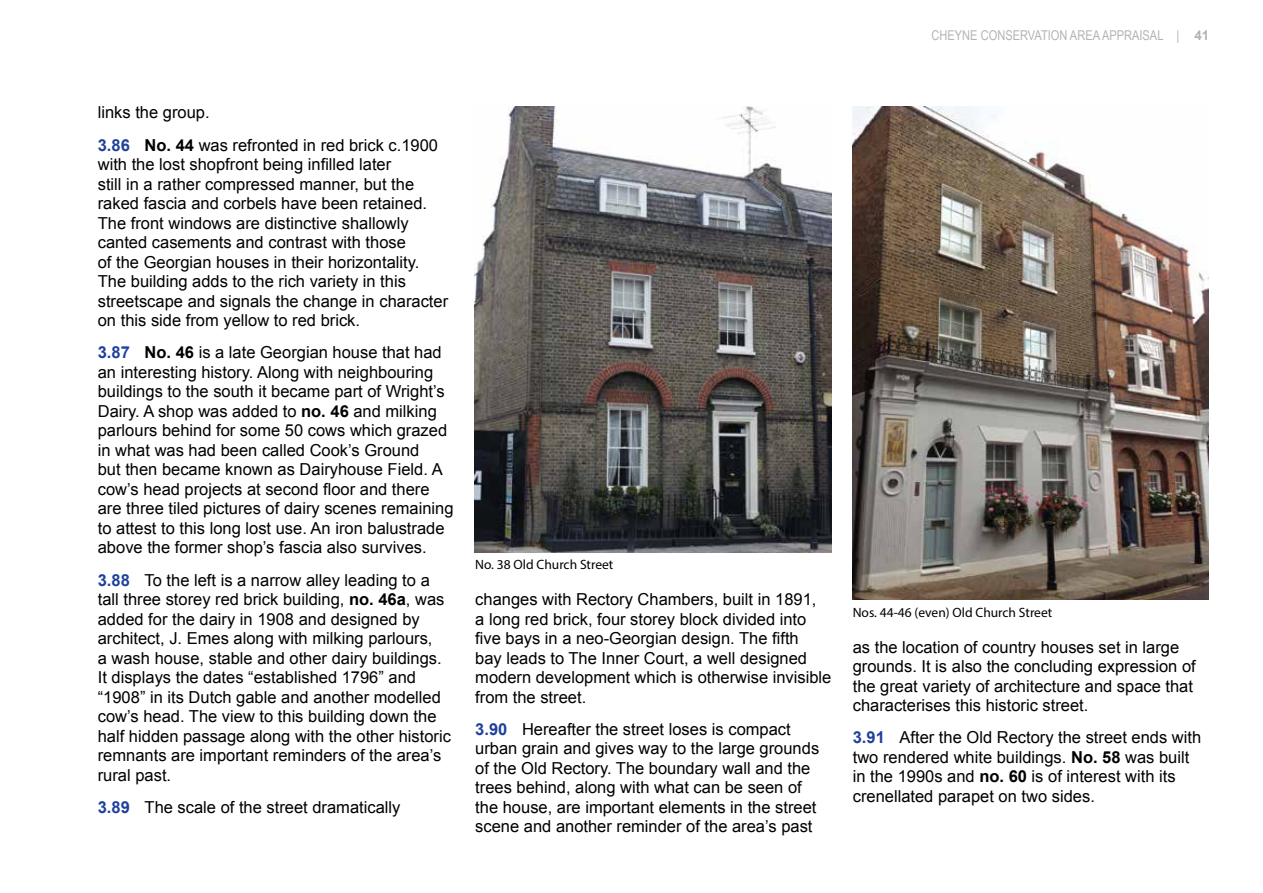
<style>
.page{position:relative;width:1263px;height:893px;background:#fff}
.page>*{position:absolute;margin:0;border:0;box-sizing:border-box;transform-origin:0 0}
.t1{font:16.5px/19.5px "Arial";color:#000}
.t2{font:13.5px "Myriad Pro";color:#000}
.t3{font:13.5px "Arial Narrow";color:#b1b4b6}
.s1{font-family:"Arial";font-weight:700}
.s2{font-weight:700;color:#20419b}
.s3{font-weight:700}
</style>
<div class="page">
<img style="left:475px;top:106px;width:356px;height:447px">
<img style="left:852px;top:106px;width:357px;height:494px">
<p class="t3" style="left:931px;top:25px;width:279px">CHEYNE CONSERVATION AREA APPRAISAL | <span class="s1">41</span></p>
<p class="t1" style="left:98px;top:103px;width:113px">links the group.</p>
<p class="t1" style="left:98px;top:135px;width:352px"><span class="s2">3.86</span> <span class="s3">No. 44</span> was refronted in red brick c.1900 with the lost shopfront being infilled later<br>still in a rather compressed manner, but the raked fascia and corbels have been retained.<br>The front windows are distinctive shallowly canted casements and contrast with those<br>of the Georgian houses in their horizontality.<br>The building adds to the rich variety in this streetscape and signals the change in character on this side from yellow to red brick.</p>
<p class="t1" style="left:98px;top:343px;width:357px"><span class="s2">3.87</span> <span class="s3">No. 46</span> is a late Georgian house that had an interesting history. Along with neighbouring buildings to the south it became part of Wright’s Dairy. A shop was added to <span class="s3">no. 46</span> and milking parlours behind for some 50 cows which grazed in what was had been called Cook’s Ground<br>but then became known as Dairyhouse Field. A cow’s head projects at second floor and there are three tiled pictures of dairy scenes remaining to attest to this long lost use. An iron balustrade above the former shop’s fascia also survives.</p>
<p class="t1" style="left:98px;top:570px;width:355px"><span class="s2">3.88</span> To the left is a narrow alley leading to a tall three storey red brick building, <span class="s3">no. 46a</span>, was added for the dairy in 1908 and designed by architect, J. Emes along with milking parlours,<br>a wash house, stable and other dairy buildings.<br>It displays the dates “established 1796” and “1908” in its Dutch gable and another modelled cow’s head. The view to this building down the half hidden passage along with the other historic remnants are important reminders of the area’s rural past.</p>
<p class="t1" style="left:98px;top:797px;width:304px"><span class="s2">3.89</span> The scale of the street dramatically</p>
<p class="t2" style="left:475px;top:556px;width:140px">No. 38 Old Church Street</p>
<p class="t1" style="left:475px;top:590px;width:358px">changes with Rectory Chambers, built in 1891,<br>a long red brick, four storey block divided into five bays in a neo-Georgian design. The fifth<br>bay leads to The Inner Court, a well designed modern development which is otherwise invisible from the street.</p>
<p class="t1" style="left:475px;top:720px;width:345px"><span class="s2">3.90</span> Hereafter the street loses is compact urban grain and gives way to the large grounds of the Old Rectory. The boundary wall and the trees behind, along with what can be seen of the house, are important elements in the street scene and another reminder of the area’s past</p>
<p class="t2" style="left:853px;top:604px;width:201px">Nos. 44-46 (even) Old Church Street</p>
<p class="t1" style="left:853px;top:637px;width:345px">as the location of country houses set in large grounds. It is also the concluding expression of the great variety of architecture and space that characterises this historic street.</p>
<p class="t1" style="left:853px;top:728px;width:350px"><span class="s2">3.91</span> After the Old Rectory the street ends with two rendered white buildings. <span class="s3">No. 58</span> was built in the 1990s and <span class="s3">no. 60</span> is of interest with its crenellated parapet on two sides.</p>
</div>
